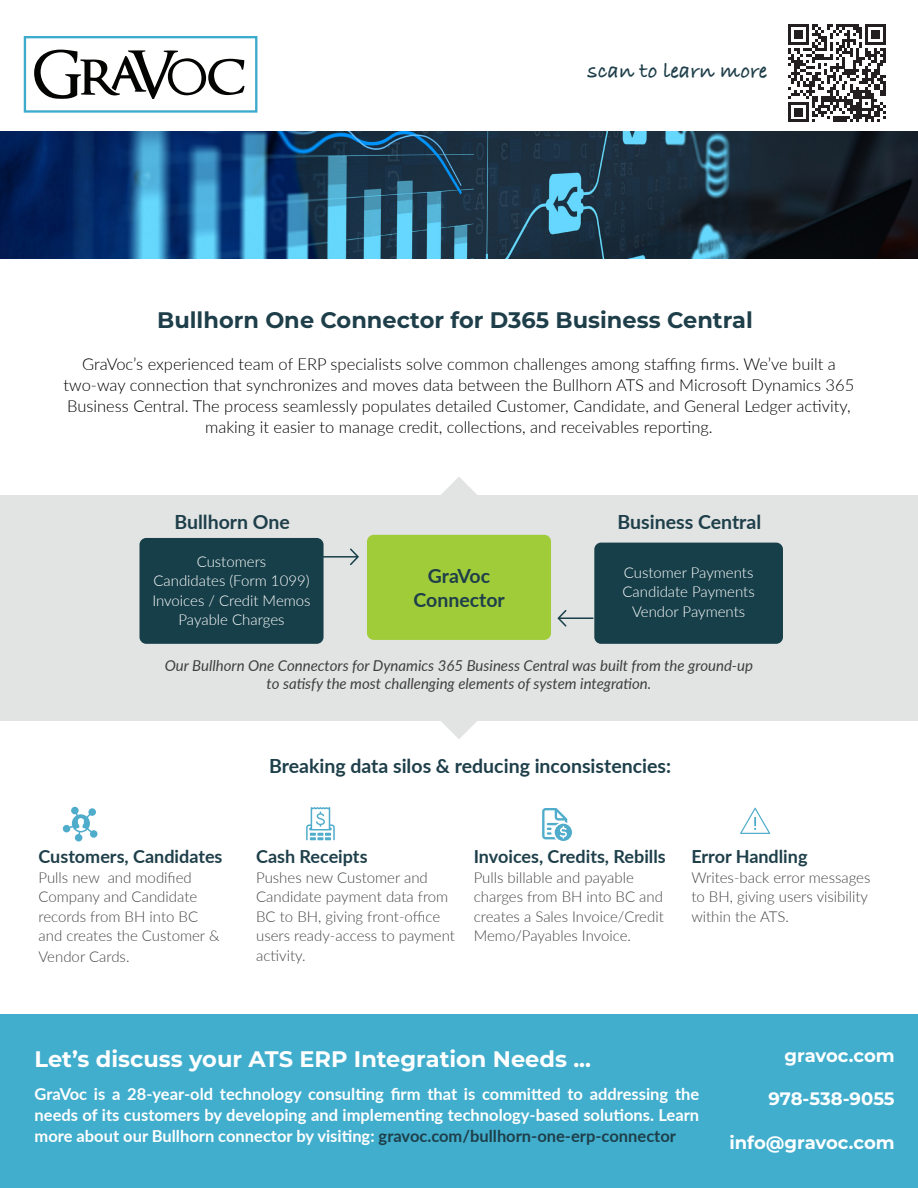
<style>
.page{position:relative;width:918px;height:1188px;background:#fff}
.page>*{position:absolute;margin:0;border:0;box-sizing:border-box;transform-origin:0 0}
.t1{font:700 22.5px "Montserrat";color:#1e3f4a}
.t2{font:700 22.5px "Montserrat";color:#fff}
.t3{font:700 22.5px "Bradley Hand ITCTT";color:#1e3e49}
.t4{font:700 19.5px "Lato";color:#1e3f4a}
.t5{font:700 18px "Lato";color:#1e3f4a}
.t6{font:700 18px "Montserrat";letter-spacing:-.005em;color:#fff}
.t7{font:300 16.5px/21px "Lato";color:#000;text-align:center}
.t8{font:700 16.5px/21px "Lato";color:#fff;text-align:justify}
.t9{font:300 15px/19.5px "Lato";color:#474747}
.t10{font:italic 15px "Lato";color:#403f40}
.t11{font:300 15px "Lato";color:#fff}
.s1{color:#1e3f4a}
</style>
<div class="page">
<img style="left:0;top:131px;width:918px;height:128px">
<div style="left:0;top:495px;width:918px;height:225px;background:#e2e3e3"></div>
<div style="left:140px;top:538px;width:184px;height:106px;background:#173f49;border-radius:7px"></div>
<div style="left:594px;top:543px;width:189px;height:101px;background:#173f49;border-radius:7px"></div>
<div style="left:367px;top:535px;width:184px;height:105px;background:#a1cc3a;border-radius:7px"></div>
<svg style="left:440px;top:720px;width:38px;height:19px"></svg>
<svg style="left:441px;top:477px;width:36px;height:18px"></svg>
<div style="left:0;top:1014px;width:918px;height:174px;background:#41aecd"></div>
<svg style="left:63px;top:807px;width:34px;height:34px"></svg>
<svg style="left:306px;top:807px;width:29px;height:33px"></svg>
<svg style="left:542px;top:808px;width:30px;height:33px"></svg>
<svg style="left:740px;top:808px;width:30px;height:26px"></svg>
<svg style="left:323px;top:548px;width:36px;height:17px"></svg>
<svg style="left:557px;top:610px;width:37px;height:17px"></svg>
<svg style="left:788px;top:24px;width:98px;height:98px"></svg>
<div style="left:24px;top:36px;width:233px;height:77px;border:2px solid #3dabcc"></div>
<svg style="left:34px;top:50px;width:210px;height:49px"></svg>
<p class="t3" style="left:588px;top:54px;width:181px">scan to learn more</p>
<p class="t1" style="left:157px;top:304px;width:597px">Bullhorn One Connector for D365 Business Central</p>
<p class="t7" style="left:64px;top:353px;width:792px">GraVoc’s experienced team of ERP specialists solve common challenges among staffing firms. We’ve built a two-way connection that synchronizes and moves data between the Bullhorn ATS and Microsoft Dynamics 365<br>Business Central. The process seamlessly populates detailed Customer, Candidate, and General Ledger activity, making it easier to manage credit, collections, and receivables reporting.</p>
<p class="t4" style="left:174px;top:508px;width:117px">Bullhorn One</p>
<p class="t4" style="left:618px;top:508px;width:145px">Business Central</p>
<p class="t4" style="left:428px;top:562px;width:64px">GraVoc</p>
<p class="t4" style="left:414px;top:586px;width:93px">Connector</p>
<p class="t11" style="left:197px;top:551px;width:71px">Customers</p>
<p class="t11" style="left:153px;top:570px;width:158px">Candidates (Form 1099)</p>
<p class="t11" style="left:152px;top:590px;width:160px">Invoices / Credit Memos</p>
<p class="t11" style="left:178px;top:609px;width:108px">Payable Charges</p>
<p class="t11" style="left:624px;top:562px;width:131px">Customer Payments</p>
<p class="t11" style="left:622px;top:582px;width:134px">Candidate Payments</p>
<p class="t11" style="left:632px;top:601px;width:115px">Vendor Payments</p>
<p class="t10" style="left:165px;top:654px;width:590px">Our Bullhorn One Connectors for Dynamics 365 Business Central was built from the ground-up</p>
<p class="t10" style="left:267px;top:672px;width:386px">to satisfy the most challenging elements of system integration.</p>
<p class="t5" style="left:39px;top:844px;width:186px">Customers, Candidates</p>
<p class="t9" style="left:39px;top:867px;width:182px">Pulls new and modified<br>Company and Candidate records from BH into BC and creates the Customer &amp;</p>
<p class="t9" style="left:39px;top:947px;width:92px">Vendor Cards.</p>
<p class="t4" style="left:269px;top:751px;width:404px">Breaking data silos &amp; reducing inconsistencies:</p>
<p class="t5" style="left:256px;top:844px;width:113px">Cash Receipts</p>
<p class="t9" style="left:256px;top:867px;width:200px">Pushes new Customer and<br>Candidate payment data from<br>BC to BH, giving front-office users ready-access to payment activity.</p>
<p class="t5" style="left:474px;top:844px;width:194px">Invoices, Credits, Rebills</p>
<p class="t9" style="left:474px;top:867px;width:192px">Pulls billable and payable charges from BH into BC and creates a Sales Invoice/Credit<br>Memo/Payables Invoice.</p>
<p class="t5" style="left:691px;top:844px;width:118px">Error Handling</p>
<p class="t9" style="left:691px;top:867px;width:181px">Writes-back error messages to BH, giving users visibility within the ATS.</p>
<p class="t2" style="left:35px;top:1043px;width:558px">Let’s discuss your ATS ERP Integration Needs ...</p>
<p class="t8" style="left:35px;top:1083px;width:666px">GraVoc is a 28-year-old technology consulting firm that is committed to addressing the needs of its customers by developing and implementing technology-based solutions. Learn more about our Bullhorn connector by visiting: <span class="s1">gravoc.com/bullhorn-one-erp-connector</span></p>
<p class="t6" style="left:784px;top:1043px;width:112px">gravoc.com</p>
<p class="t6" style="left:768px;top:1086px;width:128px">978-538-9055</p>
<p class="t6" style="left:729px;top:1129px;width:167px">info@gravoc.com</p>
</div>
